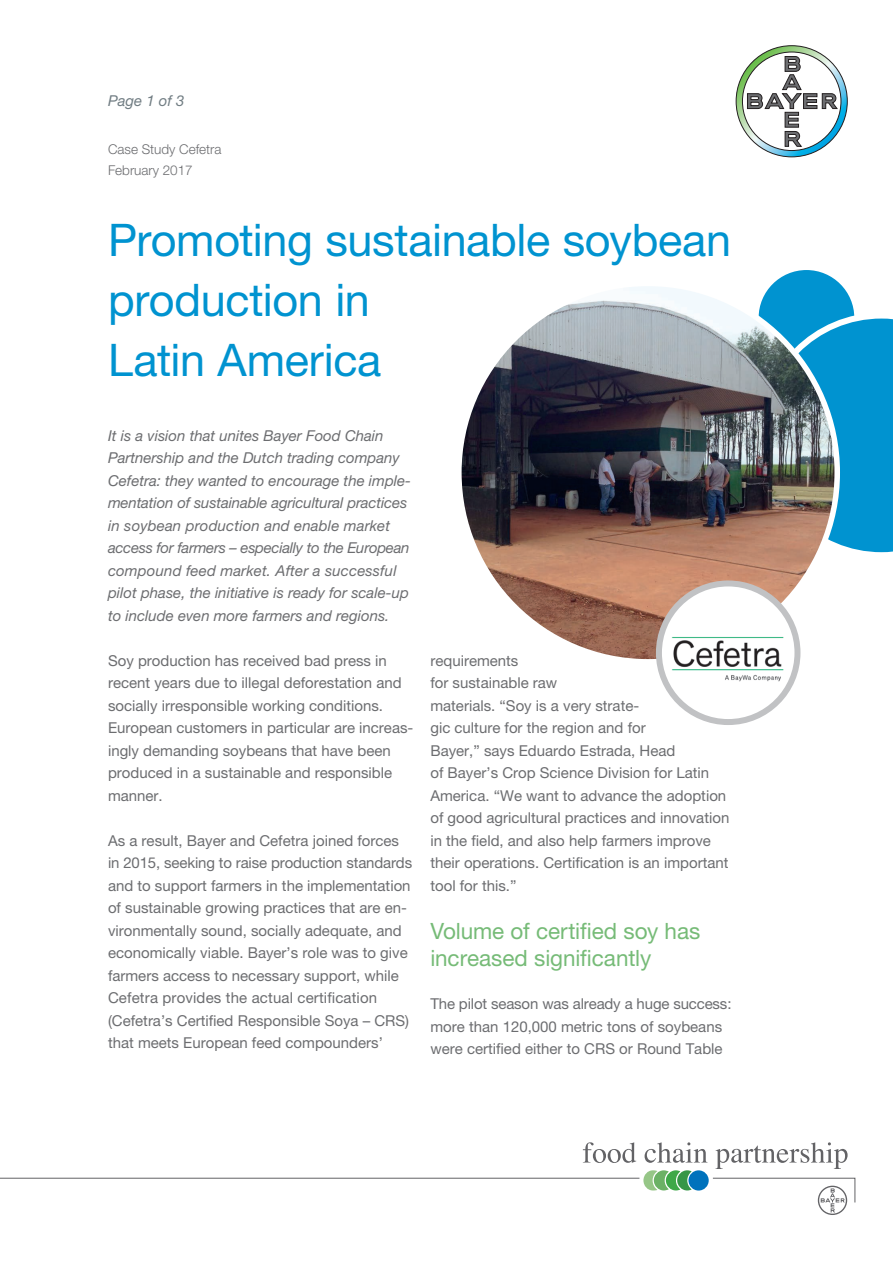
<style>
.page{position:relative;width:893px;height:1263px;background:#fff}
.page>*{position:absolute;margin:0;border:0;box-sizing:border-box;transform-origin:0 0}
.t1{font:45px/60px "Helvetica Neue LT Pro";letter-spacing:-.01em;color:#0093d0}
.t2{font:22.5px/27px "Helvetica Neue LT Pro";letter-spacing:-.005em;color:#76bb77}
.t3{font:15px/22.5px "Helvetica Neue LT Pro";color:#6c6d70}
.t4{font:italic 15px/22.5px "Helvetica Neue LT Pro";color:#6c6d70}
.t5{font:italic 15px "Helvetica Neue LT Pro";color:#717d83}
.t6{font:300 13.5px/21px "Helvetica Neue LT Pro";color:#6c6d70}
</style>
<div class="page">
<svg style="left:736px;top:45px;width:112px;height:112px"></svg>
<svg style="left:0;top:1142px;width:855px;height:73px"></svg>
<div style="left:759px;top:270px;width:95px;height:96px;background:#0093d0;border-radius:50%"></div>
<svg style="left:759px;top:313px;width:134px;height:240px"></svg>
<img style="left:459px;top:283px;width:378px;height:379px;border-radius:189px">
<div style="left:659px;top:583px;width:138px;height:139px;background:#fff;border-radius:50%"></div>
<div style="left:656px;top:580px;width:144px;height:145px;border:6px solid #c1c2c4;border-radius:50%"></div>
<img style="left:671px;top:637px;width:113px;height:45px">
<p class="t5" style="left:108px;top:92px;width:78px">Page 1 of 3</p>
<p class="t6" style="left:108px;top:139px;width:115px">Case Study Cefetra<br>February 2017</p>
<h1 class="t1" style="left:108px;top:210px;width:625px">Promoting sustainable soybean production in<br>Latin America</h1>
<p class="t4" style="left:108px;top:424px;width:305px">It is a vision that unites Bayer Food Chain Partnership and the Dutch trading company Cefetra: they wanted to encourage the imple&shy;mentation of sustainable agricultural practices in soybean production and enable market access for farmers – especially to the European compound feed market. After a successful pilot phase, the initiative is ready for scale-up to include even more farmers and regions.</p>
<p class="t3" style="left:108px;top:649px;width:307px">Soy production has received bad press in recent years due to illegal deforestation and socially irresponsible working conditions.<br>European customers in particular are increas&shy;ingly demanding soybeans that have been produced in a sustainable and responsible manner.</p>
<p class="t3" style="left:108px;top:829px;width:306px">As a result, Bayer and Cefetra joined forces in 2015, seeking to raise production standards and to support farmers in the implementation of sustainable growing practices that are en&shy;vironmentally sound, socially adequate, and economically viable. Bayer’s role was to give farmers access to necessary support, while Cefetra provides the actual certification (Cefetra’s Certified Responsible Soya – CRS) that meets European feed compounders’</p>
<p class="t3" style="left:430px;top:649px;width:300px">requirements<br>for sustainable raw<br>materials. “Soy is a very strate-<br>gic culture for the region and for<br>Bayer,” says Eduardo Estrada, Head<br>of Bayer’s Crop Science Division for Latin America. “We want to advance the adoption of good agricultural practices and innovation in the field, and also help farmers improve their operations. Certification is an important tool for this.”</p>
<h2 class="t2" style="left:430px;top:917px;width:271px">Volume of certified soy has increased significantly</h2>
<p class="t3" style="left:430px;top:992px;width:303px">The pilot season was already a huge success: more than 120,000 metric tons of soybeans were certified either to CRS or Round Table</p>
</div>
